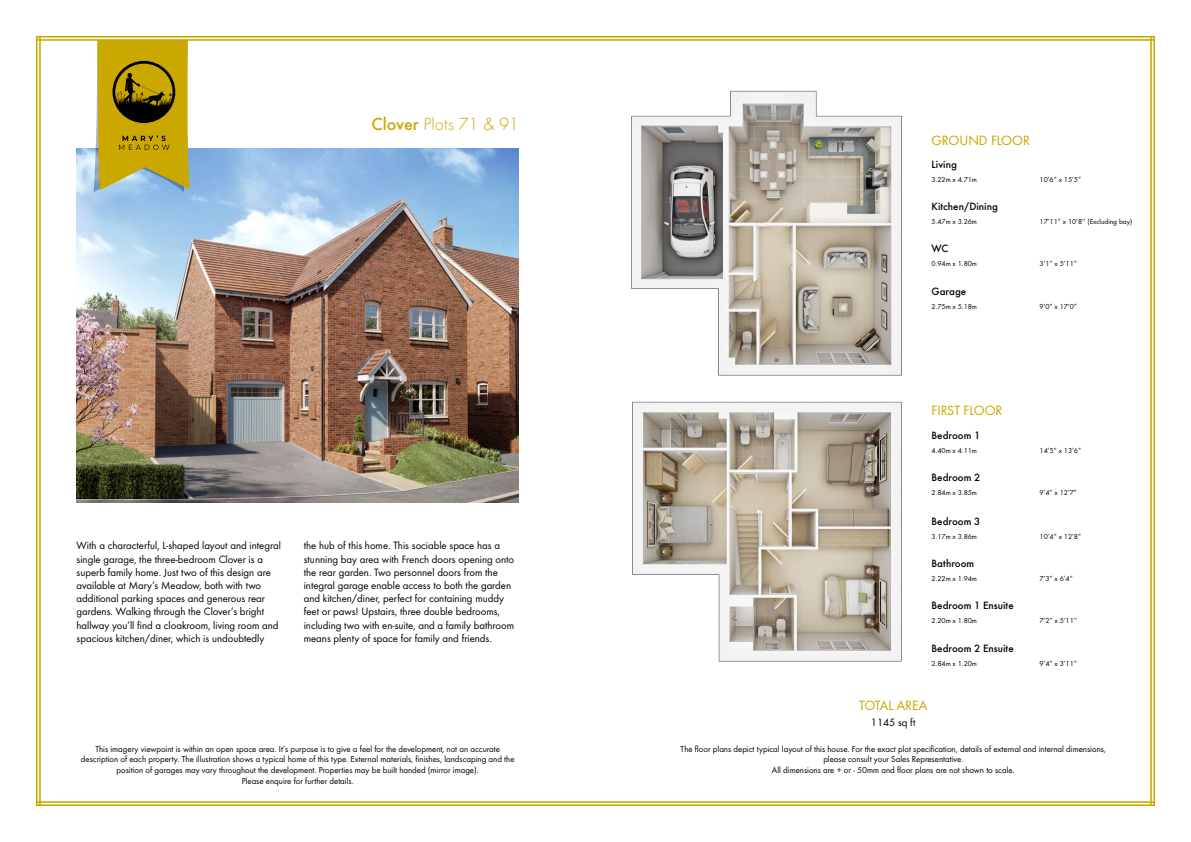
<style>
.page{position:relative;width:1191px;height:842px;background:#fff}
.page>*{position:absolute;margin:0;border:0;box-sizing:border-box;transform-origin:0 0}
.t1{font:300 18.2px "Futura";color:#caa800}
.t2{font:14px "Futura Boo";color:#caa800}
.t3{font:11px/13.2px "Futura Boo";color:#000}
.t4{font:500 11px "Futura";color:#000}
.t5{font:9px/10.8px "Futura Boo";color:#000;text-align:center}
.t6{font:7.5px "Futura Boo";color:#000}
.s1{font-weight:500}
</style>
<div class="page">
<img style="left:77px;top:149px;width:442px;height:354px">
<img style="left:631px;top:90px;width:271px;height:286px">
<img style="left:632px;top:401px;width:270px;height:261px">
<hr style="left:36px;top:801px;width:1119px;height:2px;background:#caa800">
<hr style="left:36px;top:804px;width:1119px;height:2px;background:#caa800">
<hr style="left:36px;top:36px;width:1119px;height:2px;background:#caa800">
<hr style="left:36px;top:39px;width:1119px;height:2px;background:#caa800">
<hr style="left:1153px;top:36px;width:2px;height:770px;background:#caa800">
<hr style="left:1150px;top:36px;width:1px;height:770px;background:#caa800">
<hr style="left:39px;top:36px;width:2px;height:770px;background:#caa800">
<hr style="left:36px;top:36px;width:2px;height:770px;background:#caa800">
<svg style="left:94px;top:40px;width:96px;height:152px;background:#af9921"></svg>
<h1 class="t1" style="left:372px;top:112px;width:149px"><span class="s1">Clover</span> Plots 71 &amp; 91</h1>
<p class="t3" style="left:77px;top:538px;width:206px">With a characterful, L-shaped layout and integral single garage, the three-bedroom Clover is a superb family home. Just two of this design are available at Mary’s Meadow, both with two additional parking spaces and generous rear gardens. Walking through the Clover’s bright hallway you’ll find a cloakroom, living room and spacious kitchen/diner, which is undoubtedly</p>
<p class="t3" style="left:304px;top:538px;width:212px">the hub of this home. This sociable space has a stunning bay area with French doors opening onto the rear garden. Two personnel doors from the integral garage enable access to both the garden and kitchen/diner, perfect for containing muddy feet or paws! Upstairs, three double bedrooms, including two with en-suite, and a family bathroom means plenty of space for family and friends.</p>
<p class="t2" style="left:931px;top:131px;width:100px">GROUND FLOOR</p>
<p class="t4" style="left:931px;top:156px;width:27px">Living</p>
<p class="t6" style="left:931px;top:175px;width:47px">3.22m x 4.71m</p>
<p class="t6" style="left:1039px;top:175px;width:43px">10’6” x 15’5”</p>
<p class="t4" style="left:931px;top:198px;width:68px">Kitchen/Dining</p>
<p class="t6" style="left:931px;top:216px;width:47px">5.47m x 3.26m</p>
<p class="t6" style="left:1039px;top:216px;width:94px">17’11” x 10’8’’ (Excluding bay)</p>
<p class="t4" style="left:931px;top:240px;width:18px">WC</p>
<p class="t6" style="left:931px;top:258px;width:47px">0.94m x 1.80m</p>
<p class="t6" style="left:1039px;top:258px;width:39px">3’1” x 5’11”</p>
<p class="t4" style="left:931px;top:283px;width:36px">Garage</p>
<p class="t6" style="left:931px;top:301px;width:47px">2.75m x 5.18m</p>
<p class="t6" style="left:1039px;top:301px;width:39px">9’0” x 17’0”</p>
<p class="t2" style="left:931px;top:401px;width:72px">FIRST FLOOR</p>
<p class="t4" style="left:931px;top:427px;width:50px">Bedroom 1</p>
<p class="t6" style="left:931px;top:445px;width:47px">4.40m x 4.11m</p>
<p class="t6" style="left:1039px;top:445px;width:43px">14’5” x 13’6”</p>
<p class="t4" style="left:931px;top:469px;width:50px">Bedroom 2</p>
<p class="t6" style="left:931px;top:488px;width:47px">2.84m x 3.85m</p>
<p class="t6" style="left:1039px;top:488px;width:39px">9’4” x 12’7”</p>
<p class="t4" style="left:931px;top:513px;width:50px">Bedroom 3</p>
<p class="t6" style="left:931px;top:531px;width:47px">3.17m x 3.86m</p>
<p class="t6" style="left:1039px;top:531px;width:43px">10’4” x 12’8”</p>
<p class="t4" style="left:931px;top:555px;width:44px">Bathroom</p>
<p class="t6" style="left:931px;top:573px;width:47px">2.22m x 1.94m</p>
<p class="t6" style="left:1039px;top:573px;width:35px">7’3” x 6’4”</p>
<p class="t4" style="left:931px;top:597px;width:84px">Bedroom 1 Ensuite</p>
<p class="t6" style="left:931px;top:616px;width:47px">2.20m x 1.80m</p>
<p class="t6" style="left:1039px;top:616px;width:39px">7’2” x 5’11’’</p>
<p class="t4" style="left:931px;top:639px;width:84px">Bedroom 2 Ensuite</p>
<p class="t6" style="left:931px;top:658px;width:47px">2.84m x 1.20m</p>
<p class="t6" style="left:1039px;top:658px;width:39px">9’4” x 3’11”</p>
<p class="t2" style="left:859px;top:696px;width:70px">TOTAL AREA</p>
<p class="t3" style="left:871px;top:716px;width:46px">1145 sq ft</p>
<p class="t5" style="left:81px;top:743px;width:435px">This imagery viewpoint is within an open space area. It’s purpose is to give a feel for the development, not an accurate description of each property. The illustration shows a typical home of this type. External materials, finishes, landscaping and the position of garages may vary throughout the development. Properties may be built handed (mirror image).<br>Please enquire for further details.</p>
<p class="t5" style="left:680px;top:743px;width:427px">The floor plans depict typical layout of this house. For the exact plot specification, details of external and internal dimensions, please consult your Sales Representative.<br>All dimensions are + or - 50mm and floor plans are not shown to scale.</p>
</div>
